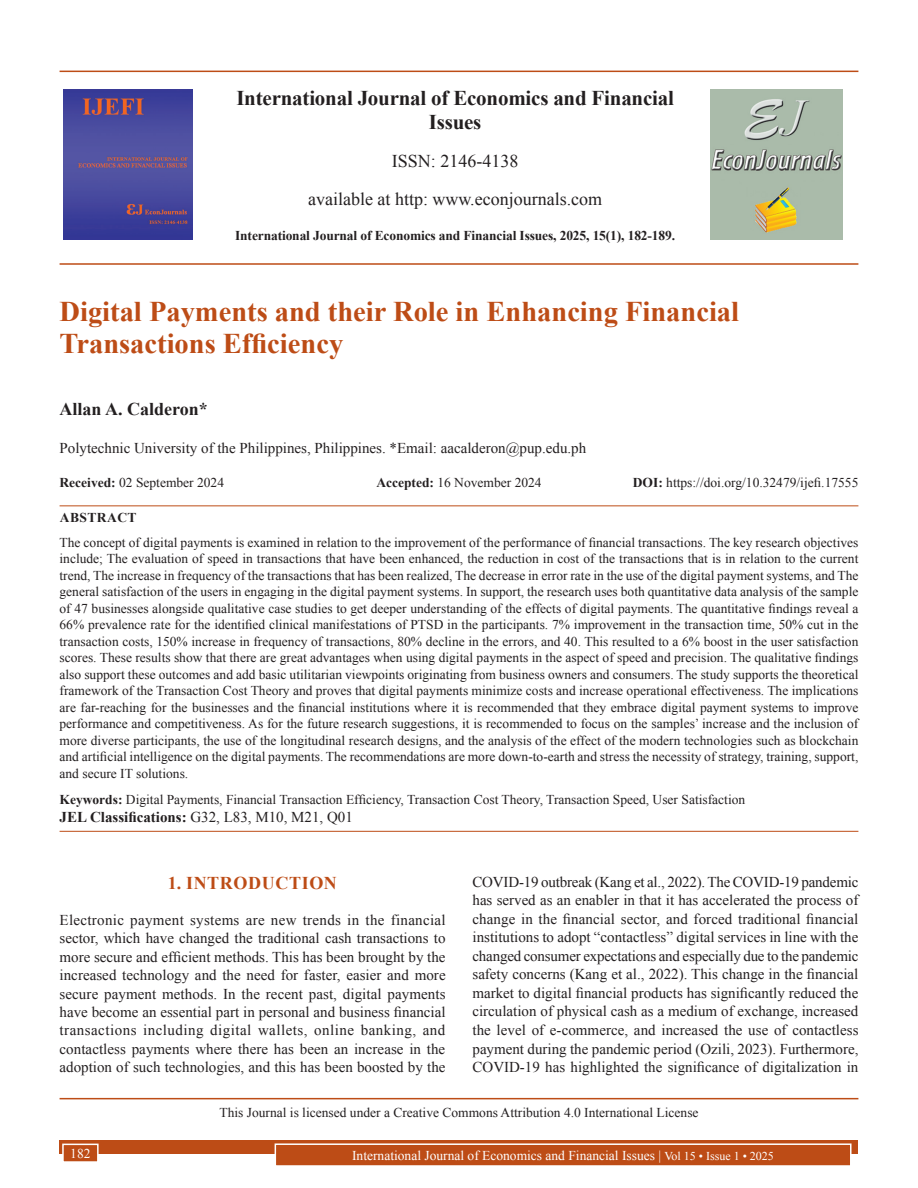
<style>
.page{position:relative;width:918px;height:1188px;background:#fff}
.page>*{position:absolute;margin:0;border:0;box-sizing:border-box;transform-origin:0 0}
.AT{font:700 28.5px/31.5px "Times New Roman";color:#bd4c16}
.Issue_details{font:700 21px/24px "Times New Roman";letter-spacing:-.01em;color:#231f20;text-align:center}
.Issue_details-2{font:18px "Times New Roman";color:#231f20}
.AU{font:700 18px "Times New Roman";color:#231f20}
.t1{font:700 18px "Times New Roman";letter-spacing:.035em;color:#bd4c16}
.TX{font:15px/18.5px "Times New Roman";color:#231f20;text-align:justify}
.AFF{font:15px "Times New Roman";color:#231f20}
.KWD{font:700 15px "Times New Roman";color:#231f20}
.ABS{font:13.5px/16.5px "Times New Roman";color:#231f20;text-align:justify}
.KWD-2{font:13.5px "Times New Roman";color:#231f20}
.His{font:13.5px "Times New Roman";color:#231f20}
.CCA{font:13.5px "Times New Roman";color:#231f20}
.Folio{font:13.5px "Times New Roman";color:#fff}
.Issue_details-3{font:700 13.5px "Times New Roman";letter-spacing:-.01em;color:#231f20}
.ABSH{font:700 13.5px "Times New Roman";letter-spacing:.035em;color:#231f20}
.s1{font-weight:700}
.s2{font-weight:400}
.s3{font-size:12px}
</style>
<div class="page">
<hr style="left:60px;top:71px;width:798px;height:1px;background:#bd4c16">
<hr style="left:60px;top:263px;width:798px;height:2px;background:#bd4c16">
<img style="left:64px;top:89px;width:129px;height:151px">
<img style="left:711px;top:89px;width:132px;height:150px">
<div style="left:60px;top:1140px;width:798px;height:13px;background:#bd4c16"></div>
<div style="left:275px;top:1144px;width:576px;height:22px;background:#bd4c16"></div>
<div style="left:275px;top:1143px;width:577px;height:24px;border:2px solid #fff"></div>
<div style="left:63px;top:1144px;width:35px;height:18px;background:#bd4c16"></div>
<div style="left:62px;top:1144px;width:37px;height:19px;border:2px solid #fff"></div>
<hr style="left:60px;top:505px;width:798px;height:1px;background:#bd4c16">
<hr style="left:60px;top:831px;width:798px;height:1px;background:#bd4c16">
<hr style="left:60px;top:1098px;width:798px;height:1px;background:#bd4c16">
<p class="Issue_details" style="left:236px;top:85px;width:439px">International Journal of Economics and Financial<br>Issues</p>
<p class="Issue_details-2" style="left:392px;top:148px;width:128px">ISSN: 2146-4138</p>
<p class="Issue_details-2" style="left:308px;top:186px;width:296px">available at http: www.econjournals.com</p>
<p class="Issue_details-3" style="left:235px;top:226px;width:442px">International Journal of Economics and Financial Issues, 2025, 15(1), 182-189.</p>
<p class="AT" style="left:60px;top:295px;width:681px">Digital Payments and their Role in Enhancing Financial<br>Transactions Efficiency</p>
<p class="AU" style="left:60px;top:396px;width:150px">Allan A. Calderon*</p>
<p class="AFF" style="left:60px;top:437px;width:528px">Polytechnic University of the Philippines, Philippines. *Email: aacalderon@pup.edu.ph</p>
<p class="His" style="left:60px;top:473px;width:166px"><span class="s1">Received:</span> 02 September 2024</p>
<p class="His" style="left:376px;top:473px;width:167px"><span class="s1">Accepted:</span> 16 November 2024</p>
<p class="His" style="left:633px;top:473px;width:227px"><span class="s1">DOI:</span> https://doi.org/10.32479/ijefi.17555</p>
<p class="ABSH" style="left:60px;top:507px;width:78px">ABSTRACT</p>
<p class="ABS" style="left:60px;top:534px;width:800px">The concept of digital payments is examined in relation to the improvement of the performance of financial transactions. The key research objectives include; The evaluation of speed in transactions that have been enhanced, the reduction in cost of the transactions that is in relation to the current trend, The increase in frequency of the transactions that has been realized, The decrease in error rate in the use of the digital payment systems, and The general satisfaction of the users in engaging in the digital payment systems. In support, the research uses both quantitative data analysis of the sample of 47 businesses alongside qualitative case studies to get deeper understanding of the effects of digital payments. The quantitative findings reveal a 66% prevalence rate for the identified clinical manifestations of PTSD in the participants. 7% improvement in the transaction time, 50% cut in the transaction costs, 150% increase in frequency of transactions, 80% decline in the errors, and 40. This resulted to a 6% boost in the user satisfaction scores. These results show that there are great advantages when using digital payments in the aspect of speed and precision. The qualitative findings also support these outcomes and add basic utilitarian viewpoints originating from business owners and consumers. The study supports the theoretical framework of the Transaction Cost Theory and proves that digital payments minimize costs and increase operational effectiveness. The implications are far-reaching for the businesses and the financial institutions where it is recommended that they embrace digital payment systems to improve performance and competitiveness. As for the future research suggestions, it is recommended to focus on the samples’ increase and the inclusion of more diverse participants, the use of the longitudinal research designs, and the analysis of the effect of the modern technologies such as blockchain and artificial intelligence on the digital payments. The recommendations are more down-to-earth and stress the necessity of strategy, training, support, and secure IT solutions.</p>
<p class="KWD-2" style="left:60px;top:790px;width:687px"><span class="s1">Keywords:</span> Digital Payments, Financial Transaction Efficiency, Transaction Cost Theory, Transaction Speed, User Satisfaction</p>
<p class="KWD" style="left:60px;top:807px;width:295px">JEL Classifications: <span class="s2">G32, L83, M10, M21, Q01</span></p>
<p class="TX" style="left:472px;top:872px;width:388px">COVID-19 outbreak (Kang et al., 2022). The COVID-19 pandemic has served as an enabler in that it has accelerated the process of change in the financial sector, and forced traditional financial institutions to adopt “contactless” digital services in line with the changed consumer expectations and especially due to the pandemic safety concerns (Kang et al., 2022). This change in the financial market to digital financial products has significantly reduced the circulation of physical cash as a medium of exchange, increased the level of e-commerce, and increased the use of contactless payment during the pandemic period (Ozili, 2023). Furthermore, COVID-19 has highlighted the significance of digitalization in</p>
<p class="CCA" style="left:219px;top:1103px;width:481px">This Journal is licensed under a Creative Commons Attribution 4.0 International License</p>
<h1 class="t1" style="left:168px;top:870px;width:171px">1. INTRODUCTION</h1>
<p class="TX" style="left:60px;top:910px;width:388px">Electronic payment systems are new trends in the financial sector, which have changed the traditional cash transactions to more secure and efficient methods. This has been brought by the increased technology and the need for faster, easier and more secure payment methods. In the recent past, digital payments have become an essential part in personal and business financial transactions including digital wallets, online banking, and contactless payments where there has been an increase in the adoption of such technologies, and this has been boosted by the</p>
<p class="Folio" style="left:70px;top:1144px;width:22px">182</p>
<p class="Folio" style="left:352px;top:1146px;width:423px">International Journal of Economics and Financial Issues | <span class="s3">Vol 15 • Issue 1 • 2025</span></p>
</div>
